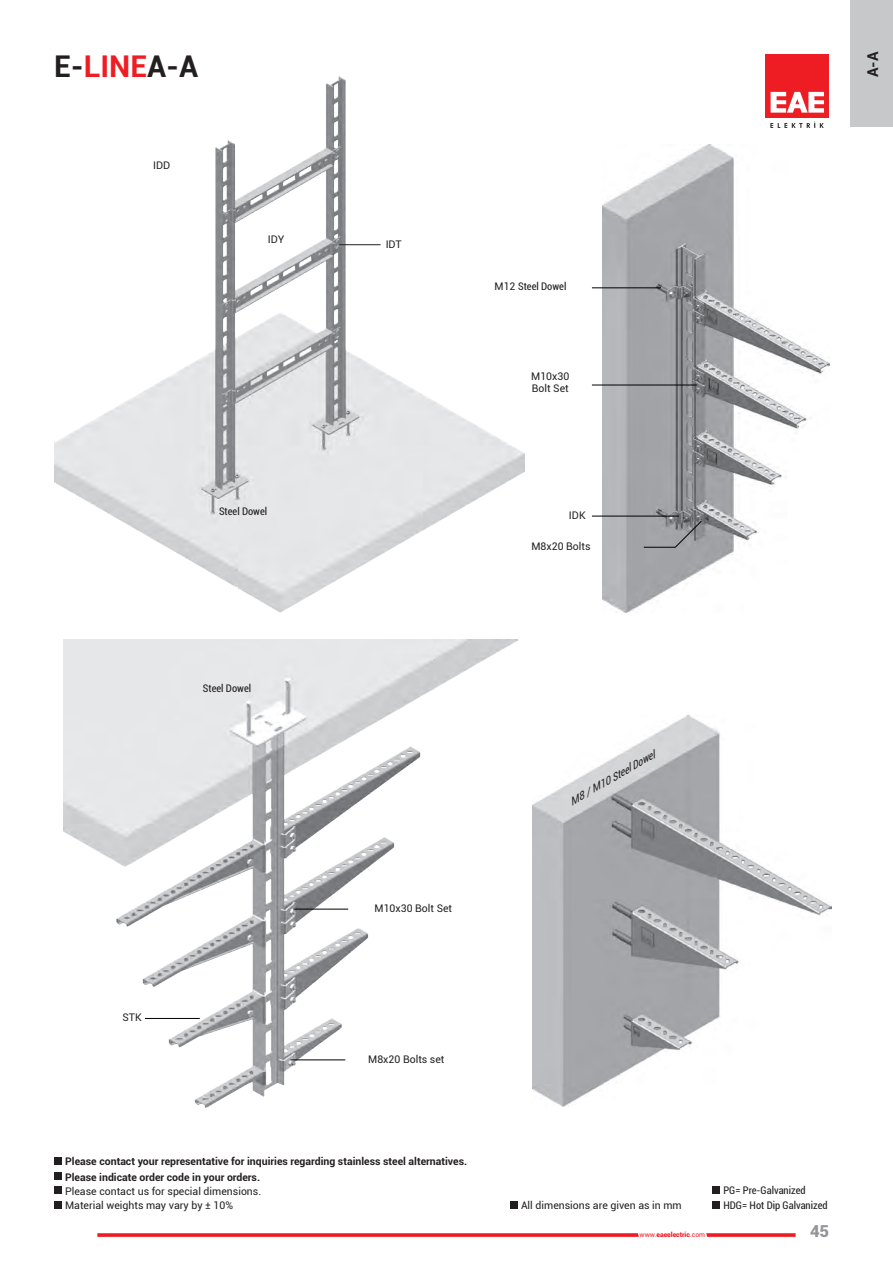
<style>
.page{position:relative;width:893px;height:1263px;background:#fff}
.page>*{position:absolute;margin:0;border:0;box-sizing:border-box;transform-origin:0 0}
.t1{font:700 30px "Roboto";color:#231f20}
.t2{font:900 16.5px "Roboto";color:#939598}
.t3{font:700 15px "Roboto";color:#231f20}
.t4{font:10.5px "Roboto";color:#231f20}
.t5{font:700 10.5px "Roboto";color:#231f20}
.t6{font:condensed 10.5px "Roboto";color:#231f20}
.t7{font:italic condensed 10.5px "Roboto";color:#231f20}
.t8{font:900 6.9px "Roboto";color:#ee1d23}
.s1{color:#ee1d23}
.s2{font-stretch:normal}
.s3{font-weight:400}
</style>
<div class="page">
<div style="left:765px;top:54px;width:64px;height:64px;background:#ee1d23"></div>
<svg style="left:771px;top:92px;width:53px;height:21px"></svg>
<svg style="left:770px;top:122px;width:54px;height:6px"></svg>
<div style="left:850px;top:0;width:43px;height:126px;background:#c7c8ca"></div>
<div style="left:54px;top:1201px;width:8px;height:7px;background:#231f20"></div>
<div style="left:54px;top:1187px;width:8px;height:7px;background:#231f20"></div>
<div style="left:54px;top:1172px;width:8px;height:8px;background:#231f20"></div>
<div style="left:510px;top:1201px;width:7px;height:7px;background:#231f20"></div>
<div style="left:712px;top:1201px;width:8px;height:7px;background:#231f20"></div>
<div style="left:712px;top:1187px;width:8px;height:7px;background:#231f20"></div>
<div style="left:54px;top:1158px;width:8px;height:7px;background:#231f20"></div>
<svg style="left:97px;top:1233px;width:699px;height:4px"></svg>
<img style="left:54px;top:77px;width:470px;height:535px">
<img style="left:602px;top:145px;width:227px;height:467px">
<img style="left:64px;top:640px;width:453px;height:467px">
<hr style="left:339px;top:244px;width:42px;height:1px;background:#231f20">
<hr style="left:592px;top:288px;width:69px;height:1px;background:#000">
<hr style="left:592px;top:385px;width:105px;height:1px;background:#000">
<hr style="left:293px;top:909px;width:55px;height:1px;background:#000">
<hr style="left:290px;top:1060px;width:55px;height:1px;background:#000">
<hr style="left:145px;top:1018px;width:55px;height:1px;background:#000">
<hr style="left:592px;top:516px;width:87px;height:1px;background:#000">
<hr style="left:644px;top:547px;width:31px;height:1px;background:#000">
<svg style="left:675px;top:521px;width:27px;height:27px"></svg>
<img style="left:533px;top:716px;width:299px;height:391px">
<h1 class="t1" style="left:54px;top:45px;width:146px">E-<span class="s1">LINE</span>A-A</h1>
<p class="t4" style="left:153px;top:158px;width:19px">IDD</p>
<p class="t4" style="left:268px;top:232px;width:18px">IDY</p>
<p class="t6" style="left:219px;top:503px;width:50px">Steel Dowel</p>
<p class="t4" style="left:386px;top:237px;width:18px">IDT</p>
<p class="t6" style="left:495px;top:279px;width:73px"><span class="s2">M12</span> Steel Dowel</p>
<p class="t4" style="left:531px;top:369px;width:40px">M10x30</p>
<p class="t4" style="left:532px;top:381px;width:38px">Bolt Set</p>
<p class="t4" style="left:569px;top:508px;width:18px">IDK</p>
<p class="t4" style="left:531px;top:539px;width:61px">M8x20 Bolts</p>
<h3 class="t3" style="left:862px;top:77px;width:27px;rotate:-90deg">A-A</h3>
<p class="t6" style="left:203px;top:681px;width:50px">Steel Dowel</p>
<p class="t4" style="left:375px;top:901px;width:79px">M10x30 Bolt Set</p>
<p class="t7" style="left:566px;top:796px;width:98px;rotate:-30deg"><span class="s2">M8 / M10</span> Steel Dowel</p>
<p class="t4" style="left:122px;top:1010px;width:21px">STK</p>
<p class="t4" style="left:368px;top:1052px;width:78px">M8x20 Bolts set</p>
<p class="t5" style="left:65px;top:1154px;width:403px">Please contact your representative for inquiries regarding stainless steel alternatives.</p>
<p class="t5" style="left:65px;top:1169px;width:196px">Please indicate order code in your orders.</p>
<p class="t4" style="left:65px;top:1184px;width:198px">Please contact us for special dimensions.</p>
<p class="t4" style="left:65px;top:1198px;width:169px">Material weights may vary by ± 10%</p>
<p class="t4" style="left:521px;top:1198px;width:162px">All dimensions are given as in mm</p>
<p class="t8" style="left:640px;top:1229px;width:67px"><span class="s3">www.</span>eaeelectric<span class="s3">.com</span></p>
<p class="t6" style="left:723px;top:1183px;width:84px">PG= Pre-Galvanized</p>
<p class="t6" style="left:723px;top:1198px;width:106px">HDG= Hot Dip Galvanized</p>
<h2 class="t2" style="left:810px;top:1219px;width:21px">45</h2>
</div>
